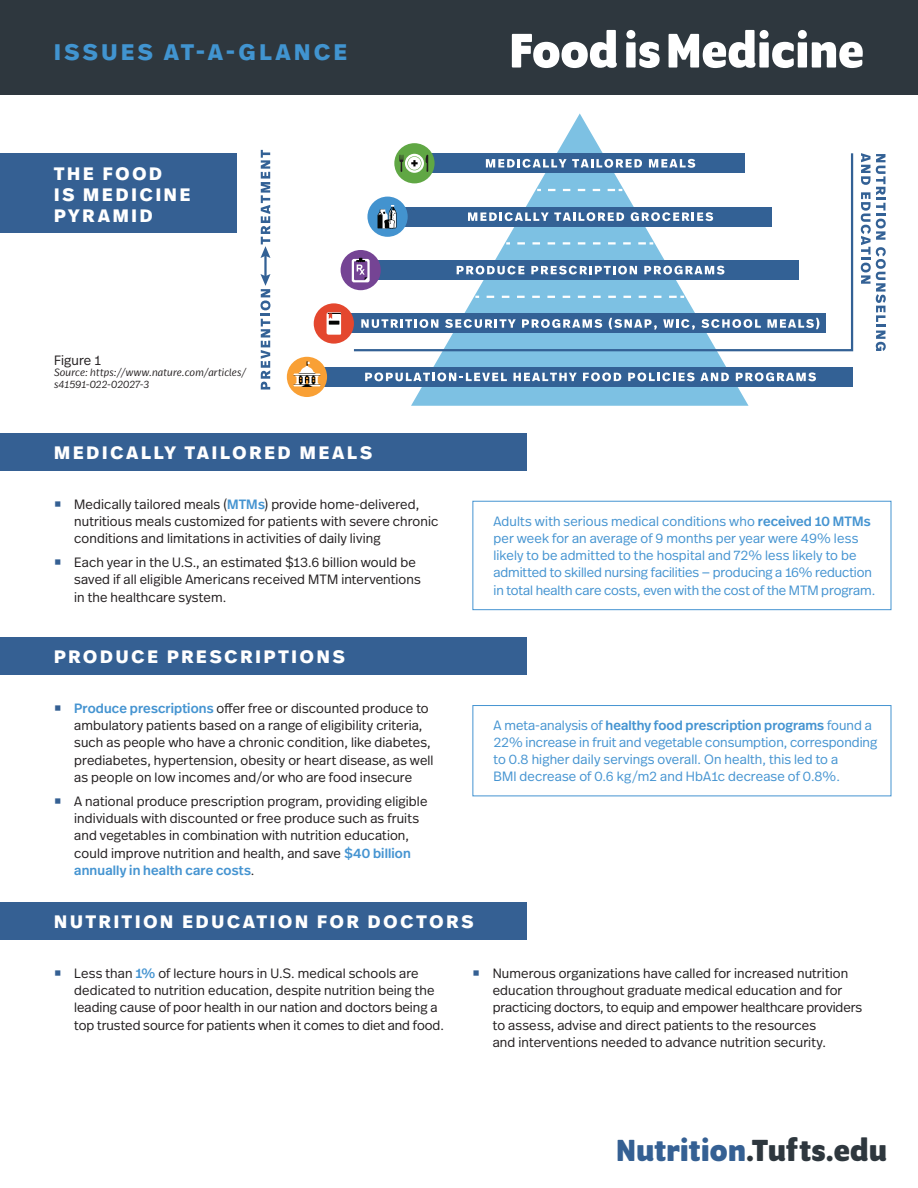
<style>
.page{position:relative;width:918px;height:1188px;background:#fff}
.page>*{position:absolute;margin:0;border:0;box-sizing:border-box;transform-origin:0 0}
.t1{font:700 52.5px "Program OT";letter-spacing:-.005em;color:#fff}
.t2{font:700 33px "Program OT";letter-spacing:-.005em;color:#2e373e}
.t3{font:800 22.5px "Real Head Pro";letter-spacing:.165em;color:#4194d0}
.t4{font:800 18px/21px "Real Head Pro";letter-spacing:.16em;color:#fff}
.t5{font:300 13.5px/17.2px "Real Head Pro";letter-spacing:.01em;color:#231f20}
.t6{font:300 13.5px/17.2px "Real Head Pro";letter-spacing:.005em;color:#4594d1}
.t7{font:italic 300 10.5px/11.2px "Real Head Pro";letter-spacing:.015em;color:#231f20}
.s1{font-weight:500;color:#4594d1}
.s2{font-weight:500}
.s3{color:#356093}
</style>
<div class="page">
<div style="left:0;top:0;width:918px;height:95px;background:#2e373e"></div>
<div style="left:0;top:433px;width:526px;height:38px;background:#356093"></div>
<div style="left:0;top:153px;width:236px;height:80px;background:#356093"></div>
<div style="left:0;top:637px;width:526px;height:38px;background:#356093"></div>
<div style="left:0;top:902px;width:526px;height:38px;background:#356093"></div>
<svg style="left:411px;top:113px;width:338px;height:293px"></svg>
<div style="left:307px;top:367px;width:546px;height:20px;background:#336195"></div>
<svg style="left:861px;top:153px;width:25px;height:198px"></svg>
<svg style="left:264px;top:151px;width:590px;height:201px"></svg>
<svg style="left:260px;top:150px;width:10px;height:108px"></svg>
<svg style="left:260px;top:274px;width:10px;height:116px"></svg>
<svg style="left:361px;top:319px;width:77px;height:9px"></svg>
<svg style="left:445px;top:319px;width:71px;height:9px"></svg>
<svg style="left:522px;top:319px;width:80px;height:9px"></svg>
<svg style="left:609px;top:318px;width:48px;height:12px"></svg>
<svg style="left:663px;top:319px;width:32px;height:11px"></svg>
<svg style="left:701px;top:319px;width:60px;height:9px"></svg>
<svg style="left:767px;top:318px;width:52px;height:11px"></svg>
<svg style="left:457px;top:266px;width:67px;height:9px"></svg>
<svg style="left:531px;top:266px;width:106px;height:9px"></svg>
<svg style="left:644px;top:266px;width:80px;height:9px"></svg>
<svg style="left:468px;top:212px;width:156px;height:9px"></svg>
<svg style="left:631px;top:212px;width:82px;height:9px"></svg>
<svg style="left:486px;top:159px;width:156px;height:9px"></svg>
<svg style="left:649px;top:159px;width:46px;height:9px"></svg>
<svg style="left:365px;top:372px;width:142px;height:9px"></svg>
<svg style="left:514px;top:373px;width:63px;height:8px"></svg>
<svg style="left:583px;top:372px;width:38px;height:9px"></svg>
<svg style="left:628px;top:372px;width:101px;height:9px"></svg>
<svg style="left:736px;top:372px;width:80px;height:9px"></svg>
<div style="left:314px;top:303px;width:40px;height:41px;background:#e4472e;border-radius:50%"></div>
<svg style="left:327px;top:312px;width:14px;height:23px"></svg>
<div style="left:341px;top:250px;width:40px;height:40px;background:#754494;border-radius:50%"></div>
<svg style="left:352px;top:259px;width:18px;height:23px"></svg>
<svg style="left:354px;top:258px;width:13px;height:22px"></svg>
<div style="left:367px;top:197px;width:41px;height:40px;background:#4393cf;border-radius:50%"></div>
<svg style="left:378px;top:205px;width:19px;height:23px"></svg>
<div style="left:394px;top:143px;width:41px;height:40px;background:#60a744;border-radius:50%"></div>
<svg style="left:405px;top:154px;width:19px;height:19px"></svg>
<svg style="left:399px;top:155px;width:29px;height:17px"></svg>
<div style="left:287px;top:357px;width:40px;height:40px;background:#f9a035;border-radius:50%"></div>
<svg style="left:294px;top:361px;width:26px;height:26px"></svg>
<div style="left:472px;top:501px;width:419px;height:109px;border:1px solid #4594d1"></div>
<div style="left:472px;top:705px;width:419px;height:91px;border:1px solid #4594d1"></div>
<p class="t3" style="left:54px;top:35px;width:294px">ISSUES AT-A-GLANCE</p>
<p class="t4" style="left:54px;top:162px;width:138px">THE FOOD<br>IS MEDICINE<br>PYRAMID</p>
<p class="t1" style="left:509px;top:20px;width:356px">Food is Medicine</p>
<p class="t5" style="left:54px;top:351px;width:48px">Figure 1</p>
<p class="t7" style="left:54px;top:367px;width:194px">Source: https://www.nature.com/articles/ s41591-022-02027-3</p>
<p class="t4" style="left:54px;top:442px;width:319px">MEDICALLY TAILORED MEALS</p>
<p class="t5" style="left:74px;top:495px;width:366px">Medically tailored meals (<span class="s1">MTMs</span>) provide home-delivered, nutritious meals customized for patients with severe chronic conditions and limitations in activities of daily living</p>
<p class="t5" style="left:74px;top:553px;width:348px">Each year in the U.S., an estimated $13.6 billion would be saved if all eligible Americans received MTM interventions in the healthcare system.</p>
<p class="t4" style="left:54px;top:646px;width:292px">PRODUCE PRESCRIPTIONS</p>
<p class="t5" style="left:74px;top:699px;width:361px"><span class="s1">Produce prescriptions</span> offer free or discounted produce to ambulatory patients based on a range of eligibility criteria, such as people who have a chronic condition, like diabetes, prediabetes, hypertension, obesity or heart disease, as well as people on low incomes and/or who are food insecure</p>
<p class="t5" style="left:74px;top:792px;width:355px">A national produce prescription program, providing eligible individuals with discounted or free produce such as fruits and vegetables in combination with nutrition education, could improve nutrition and health, and save <span class="s1">$40 billion annually in health care costs</span>.</p>
<p class="t4" style="left:54px;top:911px;width:421px">NUTRITION EDUCATION FOR DOCTORS</p>
<p class="t6" style="left:494px;top:512px;width:383px">Adults with serious medical conditions who <span class="s2">received 10 MTMs </span>per week for an average of 9 months per year were 49% less likely to be admitted to the hospital and 72% less likely to be admitted to skilled nursing facilities — producing a 16% reduction in total health care costs, even with the cost of the MTM program.</p>
<p class="t6" style="left:494px;top:716px;width:385px">A meta-analysis of <span class="s2">healthy food prescription programs</span> found a 22% increase in fruit and vegetable consumption, corresponding to 0.8 higher daily servings overall. On health, this led to a<br>BMI decrease of 0.6 kg/m2 and HbA1c decrease of 0.8%.</p>
<p class="t5" style="left:74px;top:964px;width:371px">Less than <span class="s1">1%</span> of lecture hours in U.S. medical schools are dedicated to nutrition education, despite nutrition being the leading cause of poor health in our nation and doctors being a top trusted source for patients when it comes to diet and food.</p>
<p class="t5" style="left:493px;top:964px;width:371px">Numerous organizations have called for increased nutrition education throughout graduate medical education and for practicing doctors, to equip and empower healthcare providers to assess, advise and direct patients to the resources<br>and interventions needed to advance nutrition security.</p>
<p class="t2" style="left:616px;top:1131px;width:272px"><span class="s3">Nutrition</span>.Tufts.edu</p>
</div>
